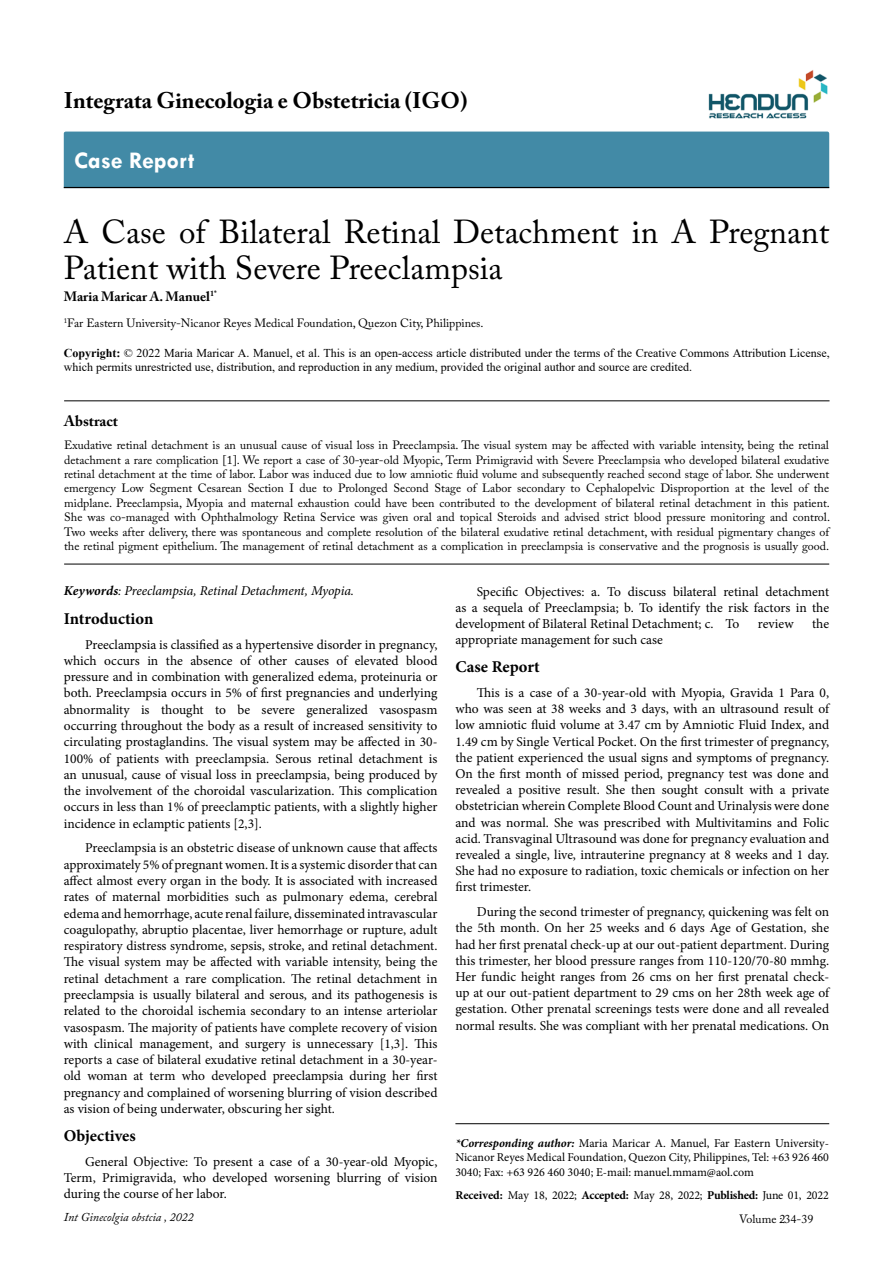
<style>
.page{position:relative;width:893px;height:1263px;background:#fff}
.page>*{position:absolute;margin:0;border:0;box-sizing:border-box;transform-origin:0 0}
.t1{font:33px/36.3px "Adobe Caslon Pro";color:#000}
.t2{font:700 24px "Tw Cen";color:#fff}
.t3{font:700 22.5px "Adobe Caslon Pro";color:#000}
.t4{font:700 16.5px "Minion Pro";color:#000}
.t5{font:700 15px "Adobe Caslon Pro";color:#000}
.t6{font:13.5px/16.4px "Minion Pro";color:#000;text-align:justify}
.t7{font:italic 13.5px "Minion Pro";letter-spacing:-.005em;color:#000}
.t8{font:700 13.5px "Adobe Caslon Pro";color:#000}
.t9{font:12px/14.4px "Adobe Caslon Pro";color:#000;text-align:justify}
.t10{font:12px/14.4px "Times New Roman";color:#000}
.t11{font:12px/14.4px "Minion Pro";letter-spacing:-.005em;color:#000;text-align:justify}
.t12{font:italic 12px "Adobe Caslon Pro";color:#000}
.s1{font-weight:700}
.s2{font-weight:700;font-style:italic}
</style>
<div class="page">
<div style="left:64px;top:132px;width:765px;height:55px;background:#428aa6"></div>
<hr style="left:64px;top:187px;width:765px;height:1px;background:#000">
<img style="left:708px;top:70px;width:120px;height:49px">
<hr style="left:455px;top:1123px;width:374px;height:1px;background:#000">
<hr style="left:64px;top:400px;width:766px;height:1px;background:#000">
<hr style="left:64px;top:564px;width:765px;height:1px;background:#000">
<h3 class="t3" style="left:64px;top:87px;width:405px">Integrata Ginecologia e Obstetricia (IGO)</h3>
<h2 class="t2" style="left:74px;top:146px;width:121px">Case Report</h2>
<h1 class="t1" style="left:64px;top:213px;width:767px">A Case of Bilateral Retinal Detachment in A Pregnant<br>Patient with Severe Preeclampsia</h1>
<p class="t8" style="left:64px;top:288px;width:154px">Maria Maricar A. Manuel<sup>1*</sup></p>
<p class="t9" style="left:64px;top:316px;width:421px"><sup>1</sup>Far Eastern University-Nicanor Reyes Medical Foundation, Quezon City, Philippines.</p>
<p class="t10" style="left:64px;top:345px;width:768px"><span class="s1">Copyright:</span> © 2022 Maria Maricar A. Manuel, et al. This is an open-access article distributed under the terms of the Creative Commons Attribution License, which permits unrestricted use, distribution, and reproduction in any medium, provided the original author and source are credited.</p>
<p class="t5" style="left:64px;top:412px;width:55px">Abstract</p>
<p class="t9" style="left:64px;top:438px;width:767px">Exudative retinal detachment is an unusual cause of visual loss in Preeclampsia. The visual system may be affected with variable intensity, being the retinal detachment a rare complication [1]. We report a case of 30-year-old Myopic, Term Primigravid with Severe Preeclampsia who developed bilateral exudative retinal detachment at the time of labor. Labor was induced due to low amniotic fluid volume and subsequently reached second stage of labor. She underwent emergency Low Segment Cesarean Section I due to Prolonged Second Stage of Labor secondary to Cephalopelvic Disproportion at the level of the midplane. Preeclampsia, Myopia and maternal exhaustion could have been contributed to the development of bilateral retinal detachment in this patient.<br>She was co-managed with Ophthalmology Retina Service was given oral and topical Steroids and advised strict blood pressure monitoring and control.<br>Two weeks after delivery, there was spontaneous and complete resolution of the bilateral exudative retinal detachment, with residual pigmentary changes of the retinal pigment epithelium. The management of retinal detachment as a complication in preeclampsia is conservative and the prognosis is usually good.</p>
<p class="t7" style="left:64px;top:582px;width:292px"><span class="s1">Keywords</span>: Preeclampsia, Retinal Detachment, Myopia.</p>
<p class="t4" style="left:64px;top:607px;width:91px">Introduction</p>
<p class="t6" style="left:64px;top:636px;width:375px;text-indent:21px">Preeclampsia is classified as a hypertensive disorder in pregnancy, which occurs in the absence of other causes of elevated blood pressure and in combination with generalized edema, proteinuria or both. Preeclampsia occurs in 5% of first pregnancies and underlying abnormality is thought to be severe generalized vasospasm occurring throughout the body as a result of increased sensitivity to circulating prostaglandins. The visual system may be affected in 30- 100% of patients with preeclampsia. Serous retinal detachment is an unusual, cause of visual loss in preeclampsia, being produced by the involvement of the choroidal vascularization. This complication occurs in less than 1% of preeclamptic patients, with a slightly higher incidence in eclamptic patients [2,3].</p>
<p class="t6" style="left:64px;top:840px;width:375px;text-indent:21px">Preeclampsia is an obstetric disease of unknown cause that affects approximately 5% of pregnant women. It is a systemic disorder that can affect almost every organ in the body. It is associated with increased rates of maternal morbidities such as pulmonary edema, cerebral edema and hemorrhage, acute renal failure, disseminated intravascular coagulopathy, abruptio placentae, liver hemorrhage or rupture, adult respiratory distress syndrome, sepsis, stroke, and retinal detachment.<br>The visual system may be affected with variable intensity, being the retinal detachment a rare complication. The retinal detachment in preeclampsia is usually bilateral and serous, and its pathogenesis is related to the choroidal ischemia secondary to an intense arteriolar vasospasm. The majority of patients have complete recovery of vision with clinical management, and surgery is unnecessary [1,3]. This reports a case of bilateral exudative retinal detachment in a 30-year&shy;old woman at term who developed preeclampsia during her first pregnancy and complained of worsening blurring of vision described as vision of being underwater, obscuring her sight.</p>
<p class="t4" style="left:64px;top:1124px;width:74px">Objectives</p>
<p class="t6" style="left:64px;top:1153px;width:375px;text-indent:21px">General Objective: To present a case of a 30-year-old Myopic, Term, Primigravida, who developed worsening blurring of vision during the course of her labor.</p>
<p class="t6" style="left:455px;top:583px;width:375px;text-indent:21px">Specific Objectives: a. To discuss bilateral retinal detachment as a sequela of Preeclampsia; b. To identify the risk factors in the development of Bilateral Retinal Detachment; c. To</p>
<p class="t6" style="left:758px;top:615px;width:37px">review</p>
<p class="t6" style="left:812px;top:615px;width:19px">the</p>
<p class="t6" style="left:455px;top:632px;width:209px">appropriate management for such case</p>
<p class="t4" style="left:455px;top:655px;width:86px">Case Report</p>
<p class="t6" style="left:455px;top:685px;width:375px;text-indent:21px">This is a case of a 30-year-old with Myopia, Gravida 1 Para 0, who was seen at 38 weeks and 3 days, with an ultrasound result of low amniotic fluid volume at 3.47 cm by Amniotic Fluid Index, and 1.49 cm by Single Vertical Pocket. On the first trimester of pregnancy, the patient experienced the usual signs and symptoms of pregnancy.<br>On the first month of missed period, pregnancy test was done and revealed a positive result. She then sought consult with a private obstetrician wherein Complete Blood Count and Urinalysis were done and was normal. She was prescribed with Multivitamins and Folic acid. Transvaginal Ultrasound was done for pregnancy evaluation and revealed a single, live, intrauterine pregnancy at 8 weeks and 1 day.<br>She had no exposure to radiation, toxic chemicals or infection on her first trimester.</p>
<p class="t6" style="left:455px;top:904px;width:375px;text-indent:21px">During the second trimester of pregnancy, quickening was felt on the 5th month. On her 25 weeks and 6 days Age of Gestation, she had her first prenatal check-up at our out-patient department. During this trimester, her blood pressure ranges from 110-120/70-80 mmhg.<br>Her fundic height ranges from 26 cms on her first prenatal check&shy;up at our out-patient department to 29 cms on her 28th week age of gestation. Other prenatal screenings tests were done and all revealed normal results. She was compliant with her prenatal medications. On</p>
<p class="t11" style="left:455px;top:1136px;width:375px"><span class="s2">*Corresponding author:</span> Maria Maricar A. Manuel, Far Eastern University-Nicanor Reyes Medical Foundation, Quezon City, Philippines, Tel: +63 926 460<br>3040; Fax: +63 926 460 3040; E-mail: manuel.mmam@aol.com</p>
<p class="t11" style="left:455px;top:1187px;width:375px"><span class="s1">Received:</span> May 18, 2022; <span class="s1">Accepted:</span> May 28, 2022; <span class="s1">Published:</span> June 01, 2022</p>
<p class="t12" style="left:64px;top:1210px;width:132px">Int Ginecolgia obstcia , 2022</p>
<p class="t9" style="left:739px;top:1211px;width:76px">Volume 2: 34-39</p>
</div>
